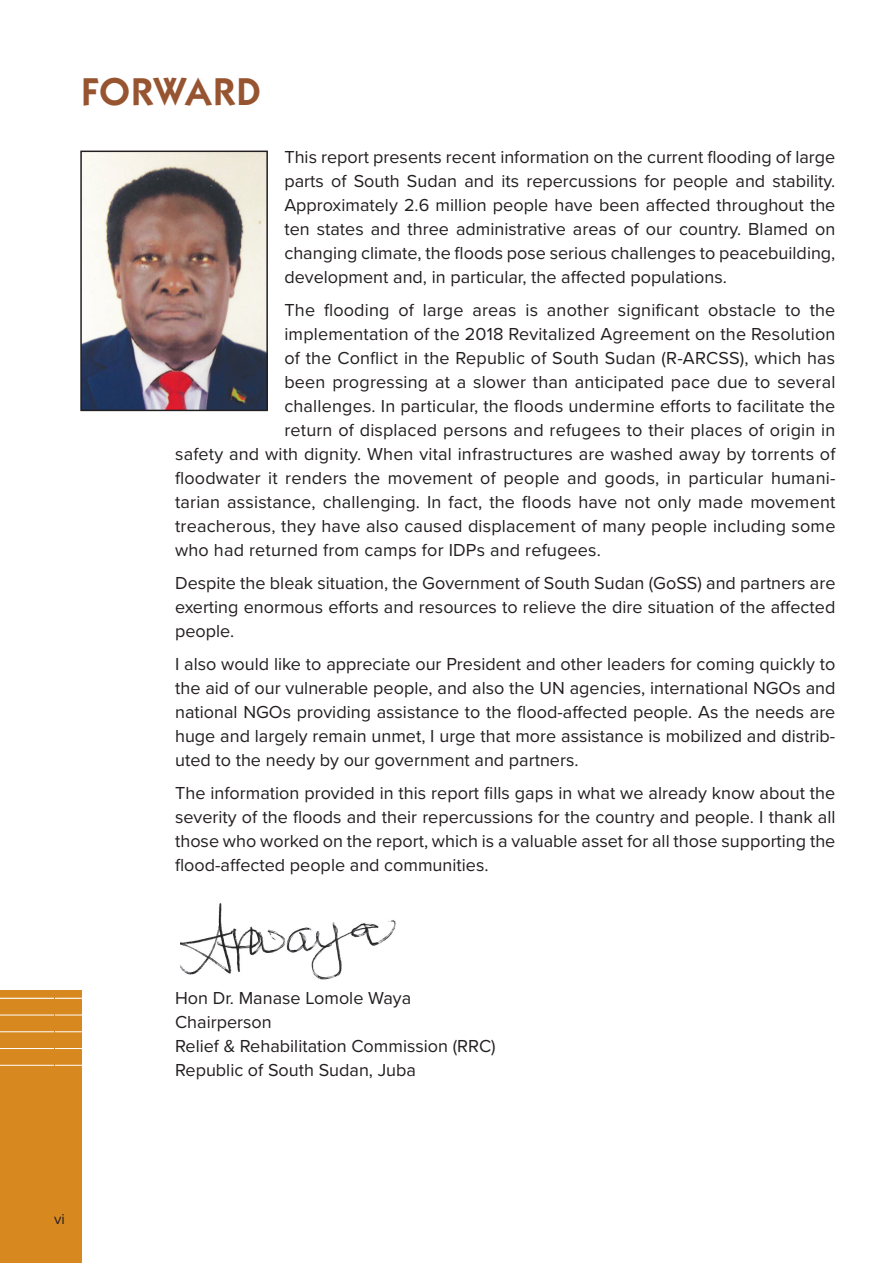
<style>
.page{position:relative;width:894px;height:1263px;background:#fff}
.page>*{position:absolute;margin:0;border:0;box-sizing:border-box;transform-origin:0 0}
.t1{font:600 39px "ITC Kabel Std";letter-spacing:.03em;color:#975430}
.t2{font:18px/24px "Proxima Nova";letter-spacing:.01em;color:#231f20;text-align:justify}
.t3{font:15px "Proxima Nova";color:#231f20}
</style>
<div class="page">
<div style="left:0;top:990px;width:81px;height:273px;background:#d7881e"></div>
<hr style="left:0;top:1065px;width:184px;height:1px;background:#fff">
<hr style="left:0;top:997px;width:184px;height:1px;background:#fff">
<hr style="left:0;top:1014px;width:184px;height:1px;background:#fff">
<hr style="left:0;top:1031px;width:184px;height:1px;background:#fff">
<hr style="left:0;top:1048px;width:184px;height:1px;background:#fff">
<img style="left:83px;top:154px;width:182px;height:254px">
<div style="left:80px;top:151px;width:188px;height:260px;border:2px solid #231f20"></div>
<img style="left:180px;top:903px;width:216px;height:77px">
<h1 class="t1" style="left:81px;top:68px;width:181px">FORWARD</h1>
<p class="t2" style="left:284px;top:144px;width:552px">This report presents recent information on the current flooding of large parts of South Sudan and its repercussions for people and stability.<br>Approximately 2.6 million people have been affected throughout the ten states and three administrative areas of our country. Blamed on changing climate, the floods pose serious challenges to peacebuilding, development and, in particular, the affected populations.</p>
<p class="t2" style="left:284px;top:297px;width:552px">The flooding of large areas is another significant obstacle to the</p>
<p class="t2" style="left:284px;top:321px;width:552px">implementation of the 2018 Revitalized Agreement on the Resolution</p>
<p class="t2" style="left:284px;top:345px;width:552px">of the Conflict in the Republic of South Sudan (R-ARCSS), which has</p>
<p class="t2" style="left:284px;top:369px;width:552px">been progressing at a slower than anticipated pace due to several</p>
<p class="t2" style="left:284px;top:393px;width:552px">challenges. In particular, the floods undermine efforts to facilitate the</p>
<p class="t2" style="left:284px;top:417px;width:552px">return of displaced persons and refugees to their places of origin in</p>
<p class="t2" style="left:175px;top:441px;width:661px">safety and with dignity. When vital infrastructures are washed away by torrents of</p>
<p class="t2" style="left:175px;top:465px;width:661px">floodwater it renders the movement of people and goods, in particular humani-</p>
<p class="t2" style="left:175px;top:489px;width:661px">tarian assistance, challenging. In fact, the floods have not only made movement</p>
<p class="t2" style="left:175px;top:513px;width:661px">treacherous, they have also caused displacement of many people including some</p>
<p class="t2" style="left:175px;top:537px;width:427px">who had returned from camps for IDPs and refugees.</p>
<p class="t2" style="left:175px;top:570px;width:661px">Despite the bleak situation, the Government of South Sudan (GoSS) and partners are exerting enormous efforts and resources to relieve the dire situation of the affected people.</p>
<p class="t2" style="left:175px;top:651px;width:661px">I also would like to appreciate our President and other leaders for coming quickly to the aid of our vulnerable people, and also the UN agencies, international NGOs and national NGOs providing assistance to the flood-affected people. As the needs are huge and largely remain unmet, I urge that more assistance is mobilized and distrib&shy;uted to the needy by our government and partners.</p>
<p class="t2" style="left:175px;top:780px;width:661px">The information provided in this report fills gaps in what we already know about the severity of the floods and their repercussions for the country and people. I thank all those who worked on the report, which is a valuable asset for all those supporting the flood-affected people and communities.</p>
<p class="t2" style="left:175px;top:985px;width:322px;text-align:left">Hon Dr. Manase Lomole Waya<br>Chairperson<br>Relief &amp; Rehabilitation Commission (RRC)<br>Republic of South Sudan, Juba</p>
<p class="t3" style="left:54px;top:1207px;width:12px">vi</p>
</div>
